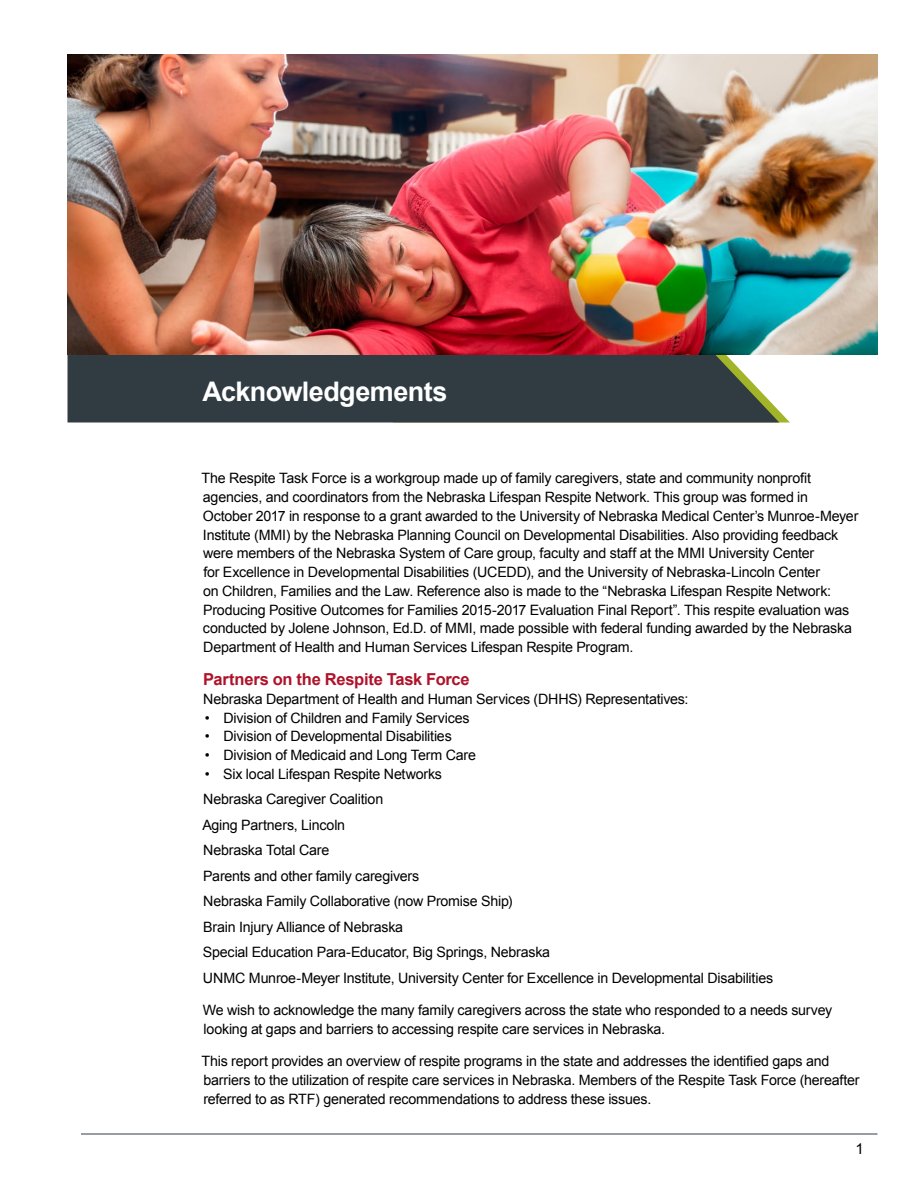
<style>
.page{position:relative;width:918px;height:1188px;background:#fff}
.page>*{position:absolute;margin:0;border:0;box-sizing:border-box;transform-origin:0 0}
.t1{font:700 27px "Arial";letter-spacing:-.02em;color:#fff}
.t2{font:700 16.5px "Arial";letter-spacing:-.015em;color:#ae132a}
.t3{font:15px "Arial";color:#000}
.t4{font:14.25px/18.8px "Arial";letter-spacing:-.015em;color:#000}
</style>
<div class="page">
<hr style="left:81px;top:1134px;width:797px;height:1px;background:#303c42">
<div style="left:68px;top:355px;width:711px;height:67px;background:#303c42"></div>
<img style="left:68px;top:54px;width:810px;height:301px">
<h1 class="t1" style="left:202px;top:374px;width:246px">Acknowledgements</h1>
<p class="t4" style="left:202px;top:469px;width:658px">The Respite Task Force is a workgroup made up of family caregivers, state and community nonprofit agencies, and coordinators from the Nebraska Lifespan Respite Network. This group was formed in October 2017 in response to a grant awarded to the University of Nebraska Medical Center’s Munroe-Meyer Institute (MMI) by the Nebraska Planning Council on Developmental Disabilities. Also providing feedback were members of the Nebraska System of Care group, faculty and staff at the MMI University Center<br>for Excellence in Developmental Disabilities (UCEDD), and the University of Nebraska-Lincoln Center<br>on Children, Families and the Law. Reference also is made to the “Nebraska Lifespan Respite Network:<br>Producing Positive Outcomes for Families 2015-2017 Evaluation Final Report”. This respite evaluation was conducted by Jolene Johnson, Ed.D. of MMI, made possible with federal funding awarded by the Nebraska Department of Health and Human Services Lifespan Respite Program.</p>
<p class="t2" style="left:203px;top:668px;width:268px">Partners on the Respite Task Force</p>
<p class="t4" style="left:203px;top:690px;width:487px">Nebraska Department of Health and Human Services (DHHS) Representatives:</p>
<p class="t4" style="left:205px;top:708px;width:266px">• Division of Children and Family Services</p>
<p class="t4" style="left:205px;top:727px;width:248px">• Division of Developmental Disabilities</p>
<p class="t4" style="left:205px;top:746px;width:273px">• Division of Medicaid and Long Term Care</p>
<p class="t4" style="left:202px;top:761px;width:572px;line-height:25.5px">• Six local Lifespan Respite Networks<br>Nebraska Caregiver Coalition<br>Aging Partners, Lincoln<br>Nebraska Total Care<br>Parents and other family caregivers<br>Nebraska Family Collaborative (now Promise Ship)<br>Brain Injury Alliance of Nebraska<br>Special Education Para-Educator, Big Springs, Nebraska<br>UNMC Munroe-Meyer Institute, University Center for Excellence in Developmental Disabilities</p>
<p class="t4" style="left:203px;top:1001px;width:631px">We wish to acknowledge the many family caregivers across the state who responded to a needs survey looking at gaps and barriers to accessing respite care services in Nebraska.</p>
<p class="t4" style="left:202px;top:1052px;width:660px">This report provides an overview of respite programs in the state and addresses the identified gaps and barriers to the utilization of respite care services in Nebraska. Members of the Respite Task Force (hereafter referred to as RTF) generated recommendations to address these issues.</p>
<p class="t3" style="left:856px;top:1138px;width:10px">1</p>
</div>
